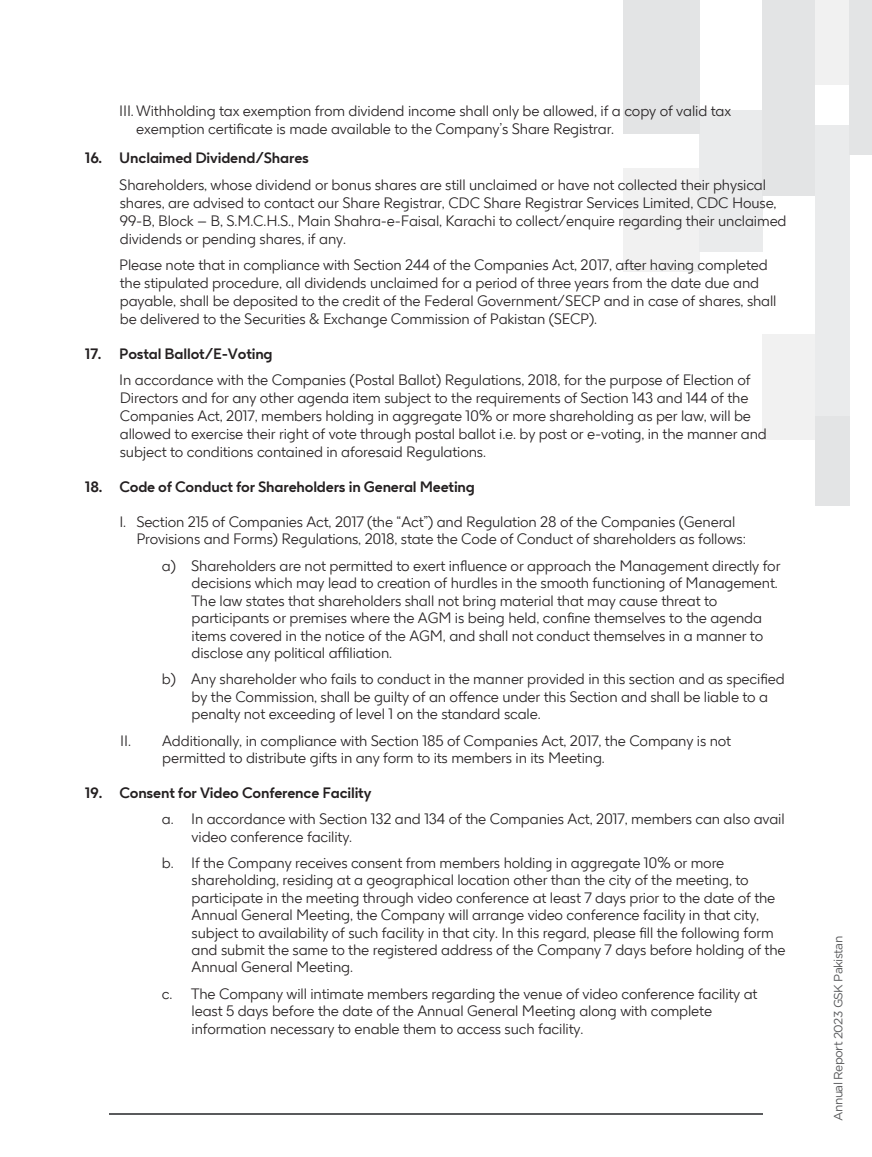
<style>
.page{position:relative;width:872px;height:1157px;background:#fff}
.page>*{position:absolute;margin:0;border:0;box-sizing:border-box;transform-origin:0 0}
.t1{font:300 15px/17.4px "GSK Precision";letter-spacing:-.01em;color:#231f20}
.t2{font:700 15px "GSK Precision";letter-spacing:-.01em;color:#231f20}
.t3{font:12px "Gotham";letter-spacing:-.05em;color:#595a5c}
</style>
<div class="page">
<div style="left:623px;top:168px;width:76px;height:103px;background:#ebebec"></div>
<div style="left:699px;top:110px;width:63px;height:141px;background:#eaebec"></div>
<div style="left:815px;top:0;width:34px;height:84px;background:#ebebec"></div>
<div style="left:815px;top:125px;width:34px;height:291px;background:#eaebec"></div>
<div style="left:623px;top:0;width:76px;height:134px;background:#e3e4e5"></div>
<div style="left:762px;top:0;width:53px;height:196px;background:#e3e4e5"></div>
<div style="left:815px;top:416px;width:34px;height:89px;background:#e3e4e5"></div>
<div style="left:849px;top:0;width:22px;height:154px;background:#e3e4e5"></div>
<div style="left:762px;top:334px;width:53px;height:106px;background:#ebebec"></div>
<hr style="left:109px;top:1113px;width:654px;height:2px;background:#595a5c">
<p class="t1" style="left:136px;top:101px;width:596px;line-height:18px;text-indent:-17px">III. Withholding tax exemption from dividend income shall only be allowed, if a copy of valid tax exemption certificate is made available to the Company’s Share Registrar.</p>
<p class="t2" style="left:85px;top:146px;width:225px">16. Unclaimed Dividend/Shares</p>
<p class="t1" style="left:119px;top:175px;width:669px;line-height:18px">Shareholders, whose dividend or bonus shares are still unclaimed or have not collected their physical shares, are advised to contact our Share Registrar, CDC Share Registrar Services Limited, CDC House, 99-B, Block – B, S.M.C.H.S., Main Shahra-e-Faisal, Karachi to collect/enquire regarding their unclaimed dividends or pending shares, if any.</p>
<p class="t1" style="left:119px;top:255px;width:659px;line-height:18px">Please note that in compliance with Section 244 of the Companies Act, 2017, after having completed the stipulated procedure, all dividends unclaimed for a period of three years from the date due and payable, shall be deposited to the credit of the Federal Government/SECP and in case of shares, shall be delivered to the Securities &amp; Exchange Commission of Pakistan (SECP).</p>
<p class="t2" style="left:85px;top:342px;width:189px">17. Postal Ballot/E-Voting</p>
<p class="t1" style="left:119px;top:370px;width:649px;line-height:18px">In accordance with the Companies (Postal Ballot) Regulations, 2018, for the purpose of Election of Directors and for any other agenda item subject to the requirements of Section 143 and 144 of the Companies Act, 2017, members holding in aggregate 10% or more shareholding as per law, will be allowed to exercise their right of vote through postal ballot i.e. by post or e-voting, in the manner and subject to conditions contained in aforesaid Regulations.</p>
<p class="t2" style="left:85px;top:475px;width:391px">18. Code of Conduct for Shareholders in General Meeting</p>
<p class="t1" style="left:136px;top:512px;width:611px;text-indent:-17px">I. Section 215 of Companies Act, 2017 (the “Act”) and Regulation 28 of the Companies (General<br>Provisions and Forms) Regulations, 2018, state the Code of Conduct of shareholders as follows:</p>
<p class="t1" style="left:192px;top:556px;width:590px;text-indent:-30px">a) Shareholders are not permitted to exert influence or approach the Management directly for decisions which may lead to creation of hurdles in the smooth functioning of Management.<br>The law states that shareholders shall not bring material that may cause threat to participants or premises where the AGM is being held, confine themselves to the agenda items covered in the notice of the AGM, and shall not conduct themselves in a manner to disclose any political affiliation.</p>
<p class="t1" style="left:192px;top:669px;width:594px;text-indent:-30px">b) Any shareholder who fails to conduct in the manner provided in this section and as specified by the Commission, shall be guilty of an offence under this Section and shall be liable to a penalty not exceeding of level 1 on the standard scale.</p>
<p class="t1" style="left:162px;top:731px;width:570px;text-indent:-42px">II. Additionally, in compliance with Section 185 of Companies Act, 2017, the Company is not permitted to distribute gifts in any form to its members in its Meeting.</p>
<p class="t2" style="left:85px;top:780px;width:287px">19. Consent for Video Conference Facility</p>
<p class="t1" style="left:192px;top:809px;width:594px;text-indent:-30px">a. In accordance with Section 132 and 134 of the Companies Act, 2017, members can also avail video conference facility.</p>
<p class="t1" style="left:192px;top:853px;width:595px;text-indent:-30px">b. If the Company receives consent from members holding in aggregate 10% or more shareholding, residing at a geographical location other than the city of the meeting, to participate in the meeting through video conference at least 7 days prior to the date of the Annual General Meeting, the Company will arrange video conference facility in that city, subject to availability of such facility in that city. In this regard, please fill the following form and submit the same to the registered address of the Company 7 days before holding of the Annual General Meeting.</p>
<p class="t1" style="left:192px;top:984px;width:567px;text-indent:-30px">c. The Company will intimate members regarding the venue of video conference facility at least 5 days before the date of the Annual General Meeting along with complete information necessary to enable them to access such facility.</p>
<p class="t3" style="left:830px;top:1120px;width:187px;rotate:-90deg">Annual Report 2023 GSK Pakistan</p>
</div>
